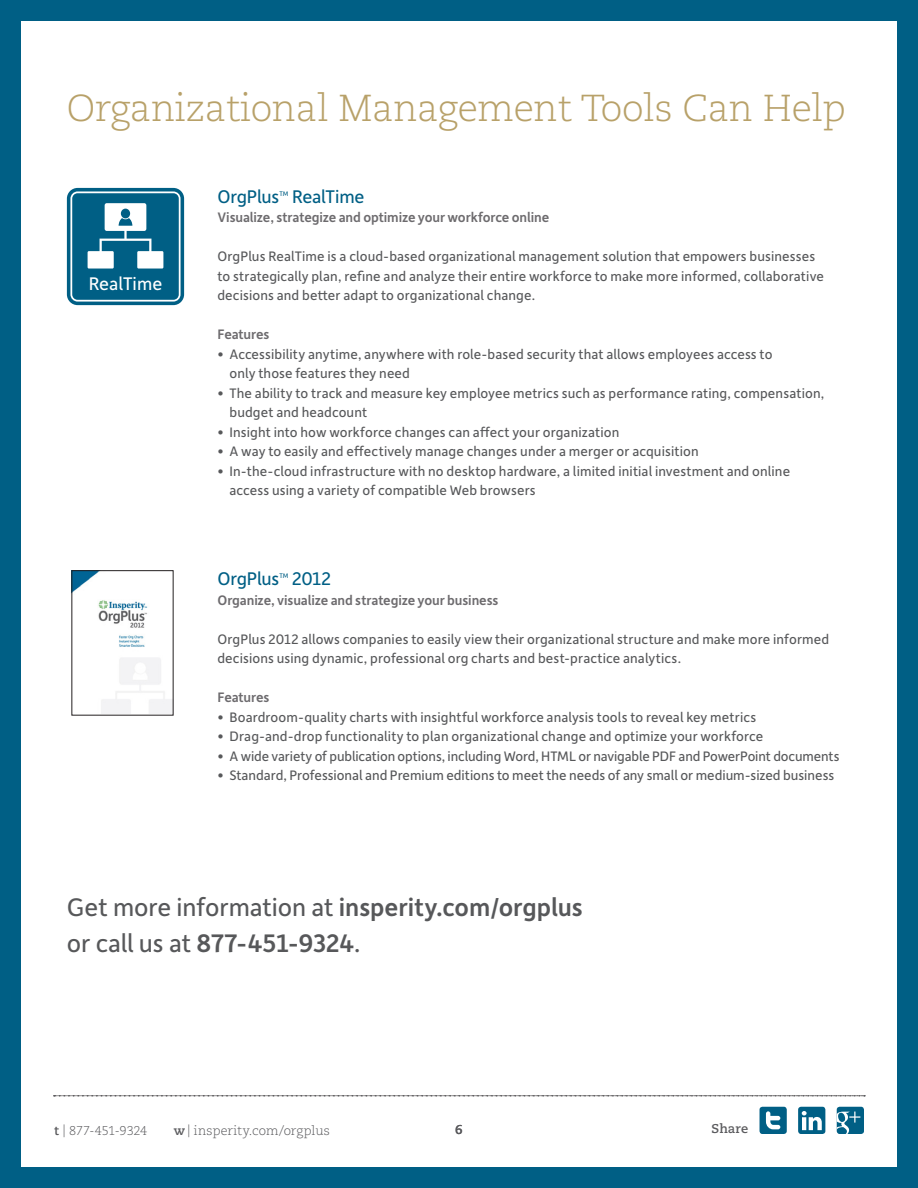
<style>
.page{position:relative;width:918px;height:1188px;background:#fff}
.page>*{position:absolute;margin:0;border:0;box-sizing:border-box;transform-origin:0 0}
.t1{font:300 37.5px "Caecilia LT Std";letter-spacing:-.01em;color:#b8a169}
.t2{font:500 27px/36px "Depot New";letter-spacing:-.005em;color:#57585a}
.t3{font:19.5px "Depot New";letter-spacing:-.015em;color:#005f85}
.t4{font:19.5px "Depot New";color:#fff}
.Body_Copy{font:14.7px/19.5px "Depot New";letter-spacing:.01em;color:#57585a}
.t5{font:500 14.7px "Depot New";letter-spacing:-.005em;color:#6d6b6e}
.t6{font:300 12.75px "Caecilia LT Std";letter-spacing:.005em;color:#5b5b5e}
.t7{font:700 12.75px "Caecilia LT Std";letter-spacing:.005em;color:#5b5b5e}
.t8{font:7.05px "Depot New";color:#005f85}
.s1{font-weight:400}
.s2{font-weight:700}
</style>
<div class="page">
<div style="left:67px;top:188px;width:117px;height:117px;background:#005f85;border-radius:11px"></div>
<svg style="left:66px;top:187px;width:115px;height:115px"></svg>
<div style="left:121px;top:209px;width:9px;height:9px;background:#005f85;border-radius:50%"></div>
<img style="left:74px;top:572px;width:97px;height:141px">
<svg style="left:54px;top:1095px;width:811px;height:2px;background:#adacad"></svg>
<div style="left:760px;top:1107px;width:27px;height:27px;background:#005f85;border-radius:3px"></div>
<svg style="left:766px;top:1111px;width:14px;height:18px"></svg>
<div style="left:798px;top:1107px;width:27px;height:27px;background:#005f85;border-radius:3px"></div>
<svg style="left:802px;top:1111px;width:20px;height:19px"></svg>
<div style="left:837px;top:1107px;width:27px;height:27px;background:#005f85;border-radius:3px"></div>
<svg style="left:837px;top:1112px;width:23px;height:22px"></svg>
<div style="left:0;top:0;width:918px;height:1188px;border:21px solid #005f85"></div>
<p class="t1" style="left:67px;top:87px;width:780px">Organizational Management Tools Can Help</p>
<h3 class="t4" style="left:89px;top:271px;width:75px">RealTime</h3>
<p class="t3" style="left:217px;top:184px;width:63px">OrgPlus</p>
<p class="t8" style="left:279px;top:189px;width:11px">TM</p>
<p class="t3" style="left:292px;top:184px;width:74px">RealTime</p>
<p class="t5" style="left:217px;top:208px;width:333px">Visualize, strategize and optimize your workforce online</p>
<p class="Body_Copy" style="left:217px;top:246px;width:608px">OrgPlus RealTime is a cloud-based organizational management solution that empowers businesses to strategically plan, refine and analyze their entire workforce to make more informed, collaborative decisions and better adapt to organizational change.</p>
<p class="t5" style="left:217px;top:325px;width:54px">Features</p>
<p class="Body_Copy" style="left:229px;top:344px;width:545px;text-indent:-12px">• Accessibility anytime, anywhere with role-based security that allows employees access to only those features they need</p>
<p class="Body_Copy" style="left:229px;top:383px;width:596px;text-indent:-12px">• The ability to track and measure key employee metrics such as performance rating, compensation, budget and headcount</p>
<p class="Body_Copy" style="left:217px;top:422px;width:403px">• Insight into how workforce changes can affect your organization</p>
<p class="Body_Copy" style="left:217px;top:441px;width:483px">• A way to easily and effectively manage changes under a merger or acquisition</p>
<p class="Body_Copy" style="left:229px;top:461px;width:562px;text-indent:-12px">• In-the-cloud infrastructure with no desktop hardware, a limited initial investment and online access using a variety of compatible Web browsers</p>
<p class="t3" style="left:217px;top:566px;width:63px">OrgPlus</p>
<p class="t8" style="left:279px;top:571px;width:11px">TM</p>
<p class="t3" style="left:292px;top:566px;width:41px">2012</p>
<p class="t5" style="left:217px;top:590px;width:283px">Organize, visualize and strategize your business</p>
<p class="Body_Copy" style="left:217px;top:628px;width:613px">OrgPlus 2012 allows companies to easily view their organizational structure and make more informed decisions using dynamic, professional org charts and best-practice analytics.</p>
<p class="t5" style="left:217px;top:688px;width:54px">Features</p>
<p class="Body_Copy" style="left:217px;top:706px;width:540px">• Boardroom-quality charts with insightful workforce analysis tools to reveal key metrics</p>
<p class="Body_Copy" style="left:217px;top:726px;width:547px">• Drag-and-drop functionality to plan organizational change and optimize your workforce</p>
<p class="Body_Copy" style="left:217px;top:745px;width:624px">• A wide variety of publication options, including Word, HTML or navigable PDF and PowerPoint documents</p>
<p class="Body_Copy" style="left:217px;top:765px;width:618px">• Standard, Professional and Premium editions to meet the needs of any small or medium-sized business</p>
<p class="t2" style="left:67px;top:888px;width:517px"><span class="s1">Get more information at</span> insperity.com/orgplus <span class="s1">or call us at</span> 877-451-9324<span class="s1">.</span></p>
<p class="t6" style="left:54px;top:1123px;width:95px"><span class="s2">t</span> | 877-451-9324</p>
<p class="t6" style="left:174px;top:1123px;width:158px"><span class="s2">w</span> | insperity.com/orgplus</p>
<p class="t7" style="left:455px;top:1122px;width:9px">6</p>
<p class="t7" style="left:712px;top:1121px;width:38px">Share</p>
</div>
